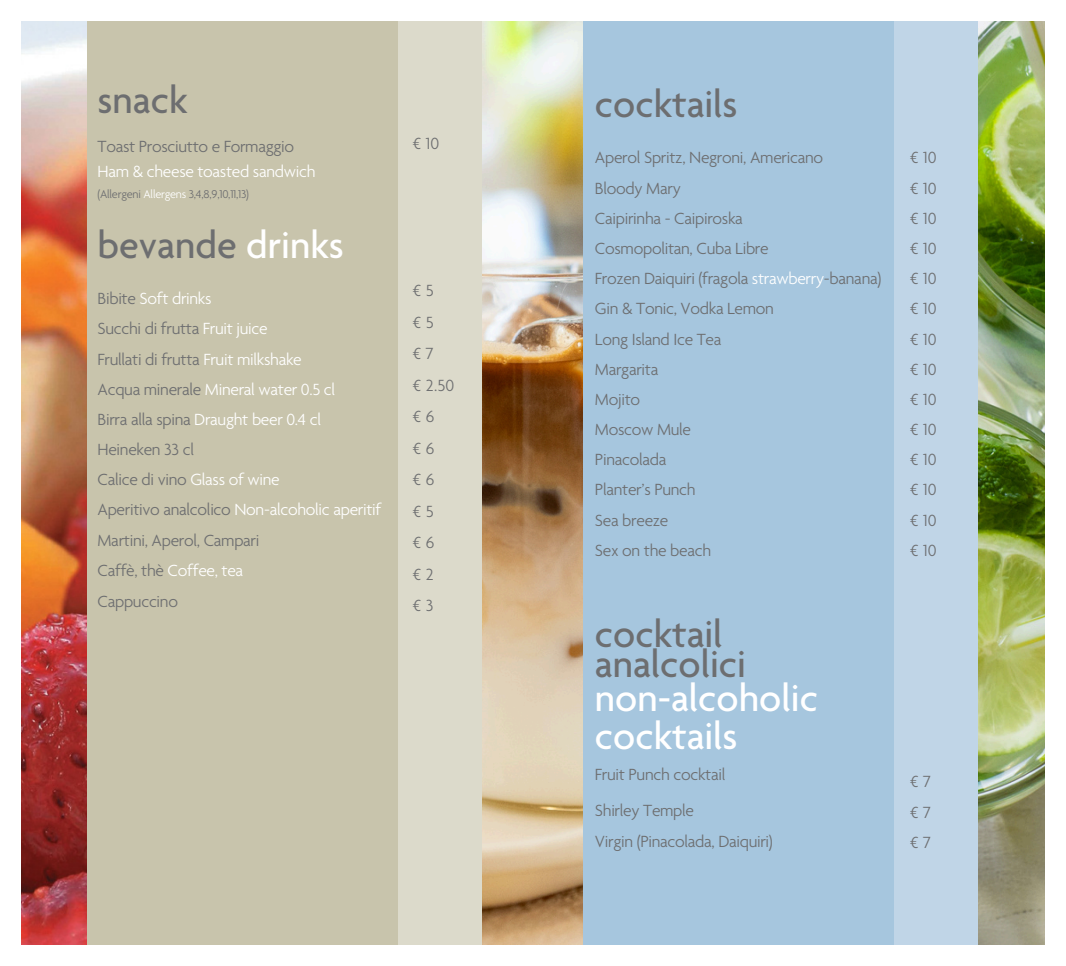
<style>
.page{position:relative;width:1066px;height:966px;background:#fff}
.page>*{position:absolute;margin:0;border:0;box-sizing:border-box;transform-origin:0 0}
.t1{font:500 40.25px/30.1px "Agenda";color:#6d6e70}
.t2{font:500 40.25px/38.1px "Agenda";color:#fff}
.t3{font:300 17.5px/30.1px "Agenda";letter-spacing:-.015em;color:#6d6e70}
.t4{font:300 12.25px "Agenda";letter-spacing:-.015em;color:#6d6e70}
.s1{color:#fff}
</style>
<div class="page">
<div style="left:533px;top:22px;width:511px;height:923px;background:#a6c6de"></div>
<div style="left:894px;top:22px;width:135px;height:923px;background:#c0d5e7"></div>
<div style="left:37px;top:22px;width:496px;height:923px;background:#c8c4ac"></div>
<div style="left:399px;top:22px;width:84px;height:923px;background:#dcdacb"></div>
<img style="left:22px;top:22px;width:64px;height:923px">
<img style="left:979px;top:22px;width:65px;height:923px">
<img style="left:483px;top:22px;width:100px;height:923px">
<h1 class="t1" style="left:98px;top:89px;width:91px">snack</h1>
<h1 class="t3" style="left:98px;top:135px;width:219px;line-height:25.6px">Toast Prosciutto e Formaggio<br><span class="s1">Ham &amp; cheese toasted sandwich</span></h1>
<h1 class="t4" style="left:98px;top:189px;width:153px">(Allergeni <span class="s1">Allergens</span> 3,4,8,9,10,11,13)</h1>
<h1 class="t1" style="left:98px;top:235px;width:248px">bevande <span class="s1">drinks</span></h1>
<h1 class="t3" style="left:98px;top:285px;width:285px">Bibite <span class="s1">Soft drinks<br></span>Succhi di frutta <span class="s1">Fruit juice<br></span>Frullati di frutta <span class="s1">Fruit milkshake<br></span>Acqua minerale <span class="s1">Mineral water 0.5 cl<br></span>Birra alla spina <span class="s1">Draught beer 0.4 cl<br></span>Heineken 33 cl<br>Calice di vino <span class="s1">Glass of wine<br></span>Aperitivo analcolico <span class="s1">Non-alcoholic aperitif<br></span>Martini, Aperol, Campari<br>Caffè, thè <span class="s1">Coffee, tea<br></span>Cappuccino</h1>
<h1 class="t3" style="left:413px;top:130px;width:28px">€10</h1>
<h1 class="t3" style="left:413px;top:277px;width:43px;line-height:31.5px">€ 5<br>€ 5<br>€ 7<br>€ 2.50 € 6<br>€ 6<br>€ 6<br>€ 5<br>€ 6<br>€ 2<br>€ 3</h1>
<h1 class="t1" style="left:595px;top:94px;width:144px">cocktails</h1>
<h1 class="t3" style="left:595px;top:145px;width:288px">Aperol Spritz, Negroni, Americano<br>Bloody Mary<br>Caipirinha - Caipiroska<br>Cosmopolitan, Cuba Libre<br>Frozen Daiquiri (fragola <span class="s1">strawberry</span>-banana)<br>Gin &amp; Tonic, Vodka Lemon<br>Long Island Ice Tea<br>Margarita<br>Mojito<br>Moscow Mule<br>Pinacolada<br>Planter’s Punch<br>Sea breeze<br>Sex on the beach</h1>
<p class="t1" style="left:595px;top:623px;width:153px">cocktail analcolici</p>
<p class="t2" style="left:595px;top:683px;width:224px">non-alcoholic cocktails</p>
<p class="t3" style="left:595px;top:759px;width:132px;line-height:35.4px">Fruit Punch cocktail<br>Shirley Temple</p>
<p class="t3" style="left:595px;top:829px;width:179px">Virgin (Pinacolada, Daiquiri)</p>
<h1 class="t3" style="left:910px;top:145px;width:28px;text-align:justify">€10 €10 €10 €10 €10 €10 €10 €10 €10 €10 €10 €10 €10 €10</h1>
<h1 class="t3" style="left:910px;top:769px;width:23px;text-align:justify">€ 7 € 7 € 7</h1>
</div>
